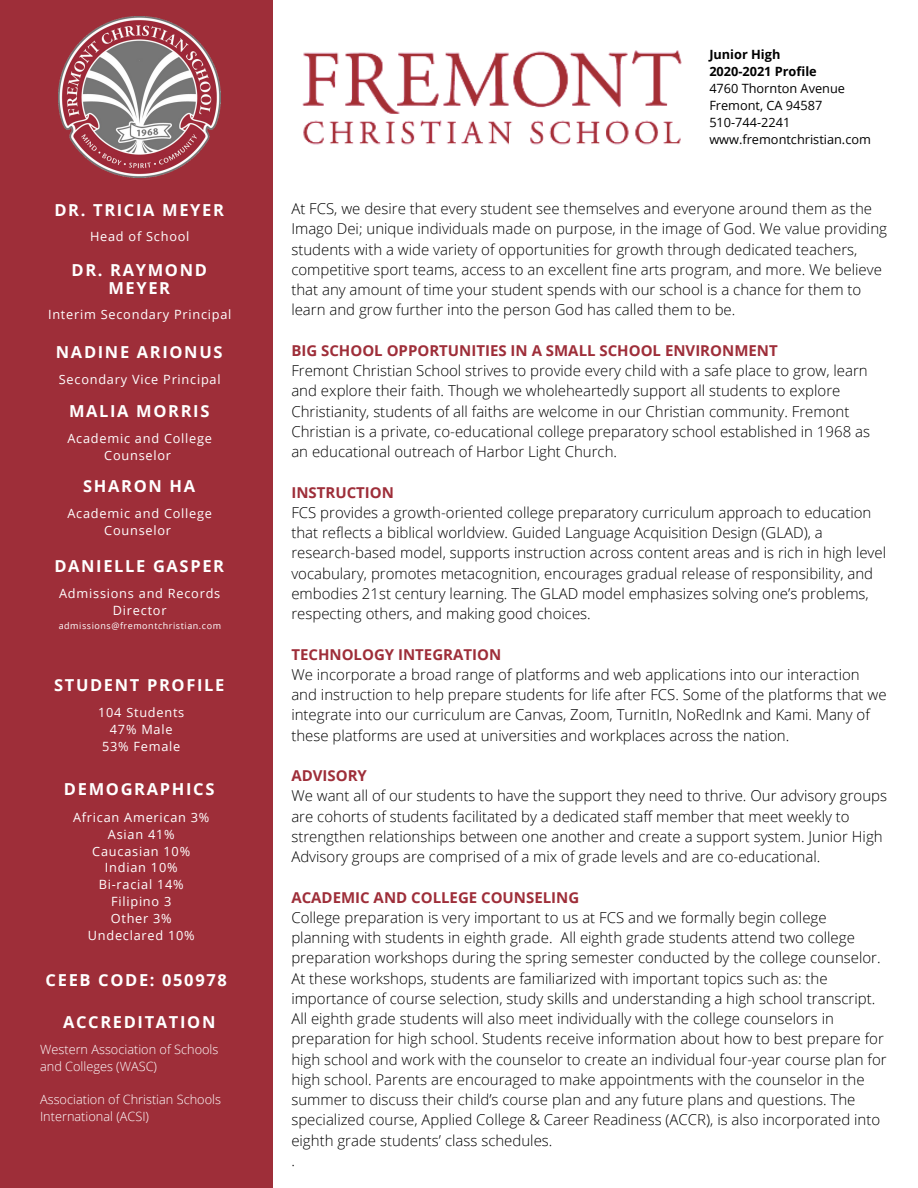
<style>
.page{position:relative;width:918px;height:1188px;background:#fff}
.page>*{position:absolute;margin:0;border:0;box-sizing:border-box;transform-origin:0 0}
.t1{font:700 16.5px/18px "Open Sans";letter-spacing:.1em;color:#fff;text-align:center}
.t2{font:300 15px/20.2px "Open Sans";color:#000}
.t3{font:700 15px "Open Sans";color:#9e2e39}
.t4{font:12.75px/16.8px "Open Sans";letter-spacing:.06em;color:#fff;text-align:center}
.t5{font:300 12.75px/16.8px "Open Sans";color:#fff}
.t6{font:12.75px "Open Sans";color:#000}
.t7{font:700 12.75px "Open Sans";color:#000}
.t8{font:9px "Open Sans";letter-spacing:.06em;color:#fff}
</style>
<div class="page">
<div style="left:0;top:0;width:273px;height:1188px;background:#9e2e39"></div>
<img style="left:58px;top:17px;width:162px;height:161px">
<img style="left:302px;top:50px;width:380px;height:95px">
<p class="t1" style="left:54px;top:201px;width:171px">DR. TRICIA MEYER</p>
<p class="t4" style="left:90px;top:228px;width:101px">Head of School</p>
<p class="t1" style="left:72px;top:260px;width:137px">DR. RAYMOND<br>MEYER</p>
<p class="t4" style="left:48px;top:306px;width:185px">Interim Secondary Principal</p>
<p class="t1" style="left:56px;top:343px;width:168px">NADINE ARIONUS</p>
<p class="t4" style="left:59px;top:370px;width:163px">Secondary Vice Principal</p>
<p class="t1" style="left:69px;top:402px;width:142px">MALIA MORRIS</p>
<p class="t4" style="left:67px;top:430px;width:146px">Academic and College<br>Counselor</p>
<p class="t1" style="left:83px;top:476px;width:113px">SHARON HA</p>
<p class="t4" style="left:67px;top:505px;width:146px">Academic and College<br>Counselor</p>
<p class="t1" style="left:54px;top:557px;width:171px">DANIELLE GASPER</p>
<p class="t4" style="left:59px;top:585px;width:163px">Admissions and Records<br>Director</p>
<p class="t8" style="left:59px;top:619px;width:164px">admissions@fremontchristian.com</p>
<p class="t1" style="left:54px;top:676px;width:172px">STUDENT PROFILE</p>
<p class="t4" style="left:98px;top:704px;width:88px">104 Students</p>
<p class="t4" style="left:110px;top:721px;width:64px">47% Male</p>
<p class="t4" style="left:102px;top:738px;width:80px">53% Female</p>
<p class="t1" style="left:64px;top:779px;width:152px">DEMOGRAPHICS</p>
<p class="t4" style="left:73px;top:808px;width:138px">African American 3%</p>
<p class="t4" style="left:108px;top:825px;width:68px">Asian 41%</p>
<p class="t4" style="left:92px;top:842px;width:99px">Caucasian 10%</p>
<p class="t4" style="left:105px;top:859px;width:74px">Indian 10%</p>
<p class="t4" style="left:99px;top:876px;width:87px">Bi-racial 14%</p>
<p class="t4" style="left:111px;top:893px;width:62px">Filipino 3</p>
<p class="t4" style="left:111px;top:910px;width:63px">Other 3%</p>
<p class="t4" style="left:88px;top:927px;width:108px">Undeclared 10%</p>
<p class="t1" style="left:46px;top:970px;width:183px">CEEB CODE: 050978</p>
<p class="t1" style="left:63px;top:1012px;width:154px">ACCREDITATION</p>
<p class="t5" style="left:40px;top:1040px;width:180px">Western Association of Schools</p>
<p class="t5" style="left:40px;top:1057px;width:119px">and Colleges (WASC)</p>
<p class="t5" style="left:40px;top:1091px;width:182px">Association of Christian Schools<br>International (ACSI)</p>
<p class="t7" style="left:709px;top:45px;width:73px">Junior High</p>
<p class="t7" style="left:709px;top:62px;width:109px">2020-2021 Profile</p>
<p class="t6" style="left:709px;top:79px;width:137px">4760 Thornton Avenue</p>
<p class="t6" style="left:709px;top:96px;width:115px">Fremont, CA 94587</p>
<p class="t6" style="left:709px;top:113px;width:82px">510-744-2241</p>
<p class="t6" style="left:709px;top:130px;width:163px">www.fremontchristian.com</p>
<p class="t2" style="left:291px;top:198px;width:597px">At FCS, we desire that every student see themselves and everyone around them as the Imago Dei; unique individuals made on purpose, in the image of God. We value providing students with a wide variety of opportunities for growth through dedicated teachers, competitive sport teams, access to an excellent fine arts program, and more. We believe that any amount of time your student spends with our school is a chance for them to learn and grow further into the person God has called them to be.</p>
<p class="t3" style="left:291px;top:340px;width:488px">BIG SCHOOL OPPORTUNITIES IN A SMALL SCHOOL ENVIRONMENT</p>
<p class="t2" style="left:291px;top:360px;width:580px">Fremont Christian School strives to provide every child with a safe place to grow, learn and explore their faith. Though we wholeheartedly support all students to explore Christianity, students of all faiths are welcome in our Christian community. Fremont Christian is a private, co-educational college preparatory school established in 1968 as an educational outreach of Harbor Light Church.</p>
<p class="t3" style="left:291px;top:482px;width:104px">INSTRUCTION</p>
<p class="t2" style="left:291px;top:502px;width:596px">FCS provides a growth-oriented college preparatory curriculum approach to education that reflects a biblical worldview. Guided Language Acquisition Design (GLAD), a research-based model, supports instruction across content areas and is rich in high level vocabulary, promotes metacognition, encourages gradual release of responsibility, and embodies 21st century learning. The GLAD model emphasizes solving one’s problems, respecting others, and making good choices.</p>
<p class="t3" style="left:291px;top:644px;width:211px">TECHNOLOGY INTEGRATION</p>
<p class="t2" style="left:291px;top:664px;width:597px">We incorporate a broad range of platforms and web applications into our interaction and instruction to help prepare students for life after FCS. Some of the platforms that we integrate into our curriculum are Canvas, Zoom, TurnitIn, NoRedInk and Kami. Many of these platforms are used at universities and workplaces across the nation.</p>
<p class="t3" style="left:291px;top:765px;width:77px">ADVISORY</p>
<p class="t2" style="left:291px;top:785px;width:597px">We want all of our students to have the support they need to thrive. Our advisory groups are cohorts of students facilitated by a dedicated staff member that meet weekly to strengthen relationships between one another and create a support system. Junior High Advisory groups are comprised of a mix of grade levels and are co-educational.</p>
<p class="t3" style="left:291px;top:887px;width:289px">ACADEMIC AND COLLEGE COUNSELING</p>
<p class="t2" style="left:291px;top:907px;width:591px">College preparation is very important to us at FCS and we formally begin college planning with students in eighth grade. All eighth grade students attend two college preparation workshops during the spring semester conducted by the college counselor.<br>At these workshops, students are familiarized with important topics such as: the importance of course selection, study skills and understanding a high school transcript.</p>
<p class="t2" style="left:291px;top:1008px;width:597px">All eighth grade students will also meet individually with the college counselors in preparation for high school. Students receive information about how to best prepare for high school and work with the counselor to create an individual four-year course plan for high school. Parents are encouraged to make appointments with the counselor in the summer to discuss their child’s course plan and any future plans and questions. The specialized course, Applied College &amp; Career Readiness (ACCR), is also incorporated into eighth grade students’ class schedules.</p>
<p class="t2" style="left:291px;top:1150px;width:5px">.</p>
</div>
